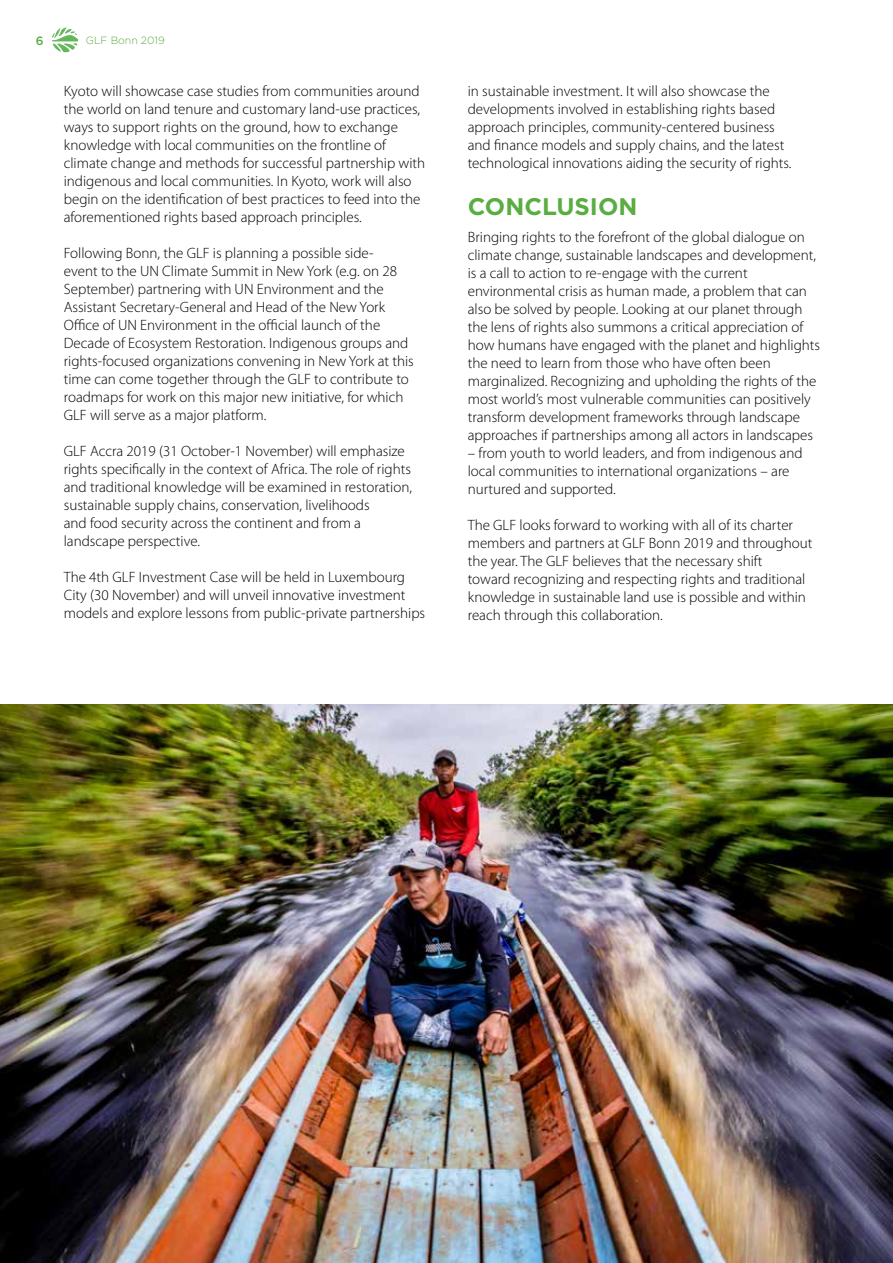
<style>
.page{position:relative;width:893px;height:1263px;background:#fff}
.page>*{position:absolute;margin:0;border:0;box-sizing:border-box;transform-origin:0 0}
.t1{font:700 24px "Gotham";color:#59ad41}
.t2{font:300 15px/18px "Myriad Pro";color:#000}
.t3{font:500 12px "Gotham";color:#59ad41}
.t4{font:300 10.5px "Gotham";color:#59ad41}
</style>
<div class="page">
<svg style="left:52px;top:27px;width:26px;height:25px"></svg>
<img style="left:0;top:704px;width:893px;height:559px">
<p class="t3" style="left:36px;top:33px;width:9px">6</p>
<p class="t4" style="left:86px;top:34px;width:80px">GLF Bonn 2019</p>
<p class="t2" style="left:64px;top:83px;width:363px">Kyoto will showcase case studies from communities around the world on land tenure and customary land-use practices, ways to support rights on the ground, how to exchange knowledge with local communities on the frontline of climate change and methods for successful partnership with indigenous and local communities. In Kyoto, work will also begin on the identification of best practices to feed into the aforementioned rights based approach principles.</p>
<p class="t2" style="left:64px;top:245px;width:352px">Following Bonn, the GLF is planning a possible side-<br>event to the UN Climate Summit in New York (e.g. on 28<br>September) partnering with UN Environment and the Assistant Secretary-General and Head of the New York Office of UN Environment in the official launch of the Decade of Ecosystem Restoration. Indigenous groups and rights-focused organizations convening in New York at this time can come together through the GLF to contribute to roadmaps for work on this major new initiative, for which GLF will serve as a major platform.</p>
<p class="t2" style="left:64px;top:443px;width:350px">GLF Accra 2019 (31 October-1 November) will emphasize rights specifically in the context of Africa. The role of rights and traditional knowledge will be examined in restoration, sustainable supply chains, conservation, livelihoods<br>and food security across the continent and from a landscape perspective.</p>
<p class="t2" style="left:64px;top:569px;width:363px">The 4th GLF Investment Case will be held in Luxembourg<br>City (30 November) and will unveil innovative investment models and explore lessons from public-private partnerships</p>
<p class="t2" style="left:468px;top:83px;width:325px">in sustainable investment. It will also showcase the developments involved in establishing rights based approach principles, community-centered business and finance models and supply chains, and the latest technological innovations aiding the security of rights.</p>
<h1 class="t1" style="left:468px;top:191px;width:171px">CONCLUSION</h1>
<p class="t2" style="left:468px;top:228px;width:354px">Bringing rights to the forefront of the global dialogue on climate change, sustainable landscapes and development, is a call to action to re-engage with the current environmental crisis as human made, a problem that can also be solved by people. Looking at our planet through the lens of rights also summons a critical appreciation of how humans have engaged with the planet and highlights the need to learn from those who have often been marginalized. Recognizing and upholding the rights of the most world’s most vulnerable communities can positively transform development frameworks through landscape approaches if partnerships among all actors in landscapes</p>
<p class="t2" style="left:468px;top:444px;width:336px">– from youth to world leaders, and from indigenous and local communities to international organizations – are nurtured and supported.</p>
<p class="t2" style="left:468px;top:516px;width:346px">The GLF looks forward to working with all of its charter members and partners at GLF Bonn 2019 and throughout the year. The GLF believes that the necessary shift<br>toward recognizing and respecting rights and traditional knowledge in sustainable land use is possible and within reach through this collaboration.</p>
</div>
